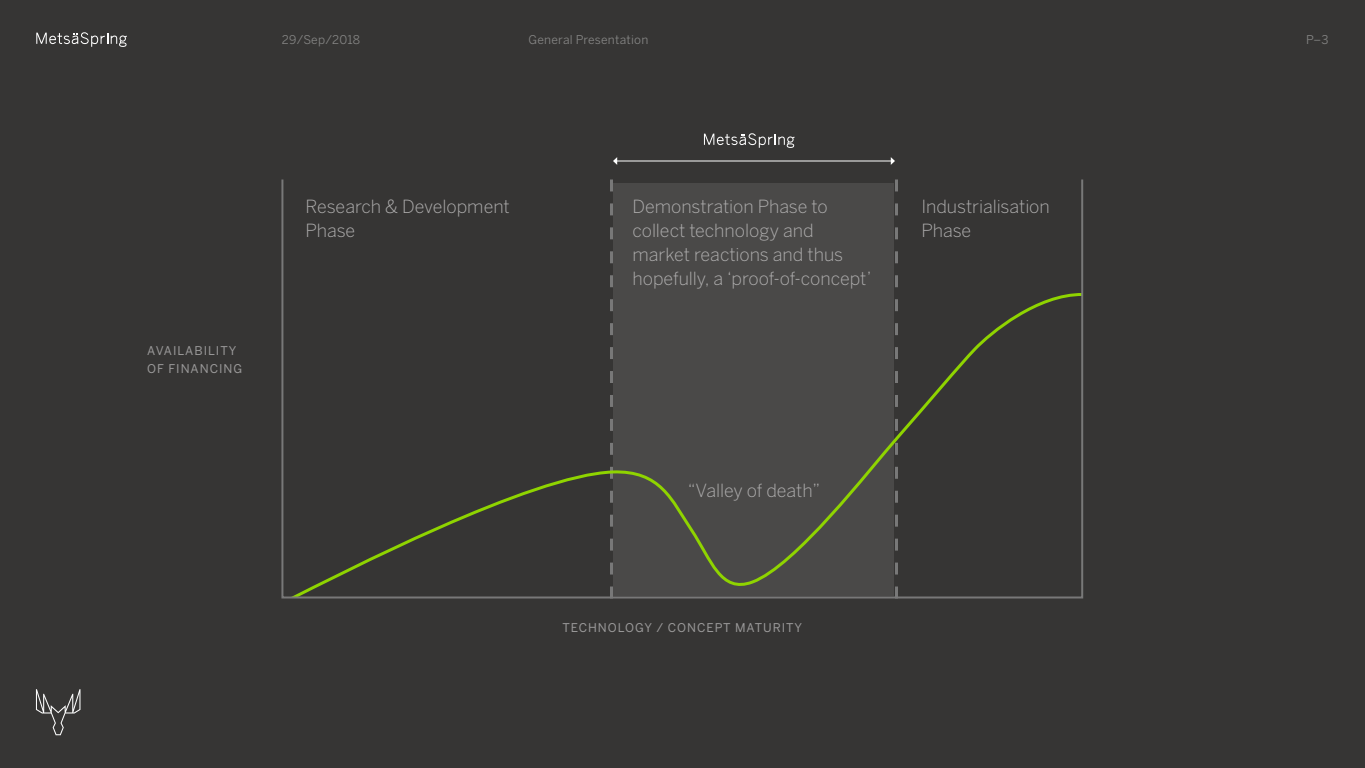
<style>
.page{position:relative;width:1365px;height:768px;background:#363534}
.page>*{position:absolute;margin:0;border:0;box-sizing:border-box;transform-origin:0 0}
.t1{font:300 18px/24px "Benton Sans";letter-spacing:-.005em;color:#afaeae}
.t2{font:12px/18px "Benton Sans";letter-spacing:.08em;color:#9b9a9a}
.t3{font:12px "Benton Sans";letter-spacing:.02em;color:#868685}
</style>
<div class="page">
<div style="left:614px;top:184px;width:280px;height:412px;background:#4a4948"></div>
<svg style="left:36px;top:32px;width:91px;height:15px"></svg>
<svg style="left:704px;top:133px;width:91px;height:15px"></svg>
<svg style="left:36px;top:689px;width:44px;height:46px"></svg>
<svg style="left:610px;top:181px;width:3px;height:107px"></svg>
<svg style="left:895px;top:181px;width:3px;height:107px"></svg>
<hr style="left:617px;top:160px;width:274px;height:2px;background:#fff">
<svg style="left:613px;top:157px;width:4px;height:8px"></svg>
<svg style="left:891px;top:157px;width:4px;height:8px"></svg>
<svg style="left:295px;top:292px;width:785px;height:303px"></svg>
<div style="left:281px;top:178px;width:802px;height:420px;border:2px solid #787878"></div>
<p class="t3" style="left:282px;top:33px;width:80px">29/Sep/2018</p>
<p class="t3" style="left:529px;top:33px;width:121px">General Presentation</p>
<p class="t3" style="left:1306px;top:33px;width:24px">P–3</p>
<p class="t2" style="left:147px;top:342px;width:96px">AVAILABILITY<br>OF FINANCING</p>
<p class="t1" style="left:306px;top:194px;width:206px">Research &amp; Development<br>Phase</p>
<p class="t1" style="left:633px;top:194px;width:240px">Demonstration Phase to collect technology and market reactions and thus hopefully, a ‘proof-of-concept’</p>
<p class="t1" style="left:922px;top:194px;width:130px">Industrialisation<br>Phase</p>
<p class="t1" style="left:688px;top:478px;width:134px">“Valley of death”</p>
<p class="t2" style="left:562px;top:619px;width:241px">TECHNOLOGY / CONCEPT MATURITY</p>
</div>
